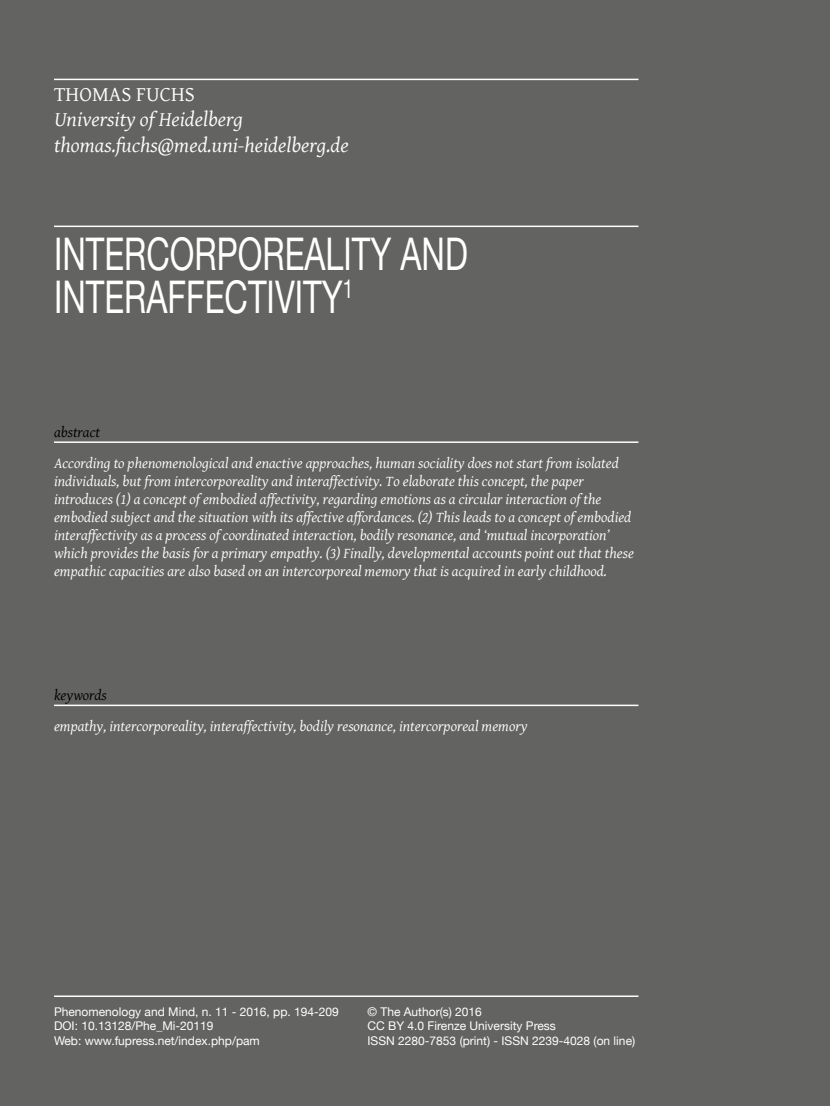
<style>
.page{position:relative;width:830px;height:1106px;background:#fff}
.page>*{position:absolute;margin:0;border:0;box-sizing:border-box;transform-origin:0 0}
.t1{font:45px/43.2px "Helvetica Neue";color:#fff;scale:.72 1}
.t2{font:italic 21px/25.2px "Gentium Basic";color:#fff}
.t3{font:21px "Gentium Basic";color:#fff}
.t4{font:italic 15px/18px "Gentium Basic";color:#fff}
.t5{font:italic 15px "Gentium Basic";color:#000}
.t6{font:12px/14.4px "Helvetica Neue";color:#fff}
</style>
<div class="page">
<div style="left:0;top:0;width:829px;height:1106px;background:#636362"></div>
<hr style="left:54px;top:79px;width:584px;height:1px;background:#fff">
<hr style="left:54px;top:995px;width:584px;height:2px;background:#fff">
<hr style="left:54px;top:225px;width:584px;height:2px;background:#fff">
<hr style="left:54px;top:441px;width:584px;height:2px;background:#fff">
<hr style="left:54px;top:704px;width:584px;height:2px;background:#fff">
<h2 class="t3" style="left:54px;top:79px;width:142px">THOMAS FUCHS</h2>
<h2 class="t2" style="left:54px;top:106px;width:296px">University of Heidelberg thomas.fuchs@med.uni-heidelberg.de</h2>
<h1 class="t1" style="left:54px;top:234px;width:576px">INTERCORPOREALITY AND<br>INTERAFFECTIVITY<sup>1</sup></h1>
<p class="t5" style="left:54px;top:421px;width:48px">abstract</p>
<p class="t4" style="left:54px;top:453px;width:581px">According to phenomenological and enactive approaches, human sociality does not start from isolated individuals, but from intercorporeality and interaffectivity. To elaborate this concept, the paper introduces (1) a concept of embodied affectivity, regarding emotions as a circular interaction of the embodied subject and the situation with its affective affordances. (2) This leads to a concept of embodied interaffectivity as a process of coordinated interaction, bodily resonance, and ‘mutual incorporation’ which provides the basis for a primary empathy. (3) Finally, developmental accounts point out that these empathic capacities are also based on an intercorporeal memory that is acquired in early childhood.</p>
<p class="t5" style="left:54px;top:684px;width:54px">keywords</p>
<p class="t4" style="left:54px;top:717px;width:475px">empathy, intercorporeality, interaffectivity, bodily resonance, intercorporeal memory</p>
<p class="t6" style="left:54px;top:1005px;width:286px">Phenomenology and Mind, n. 11 - 2016, pp. 194-209<br>DOI: 10.13128/Phe_Mi-20119<br>Web: www.fupress.net/index.php/pam</p>
<p class="t6" style="left:367px;top:1005px;width:269px">© The Author(s) 2016<br>CC BY 4.0 Firenze University Press<br>ISSN 2280-7853 (print) - ISSN 2239-4028 (on line)</p>
</div>
